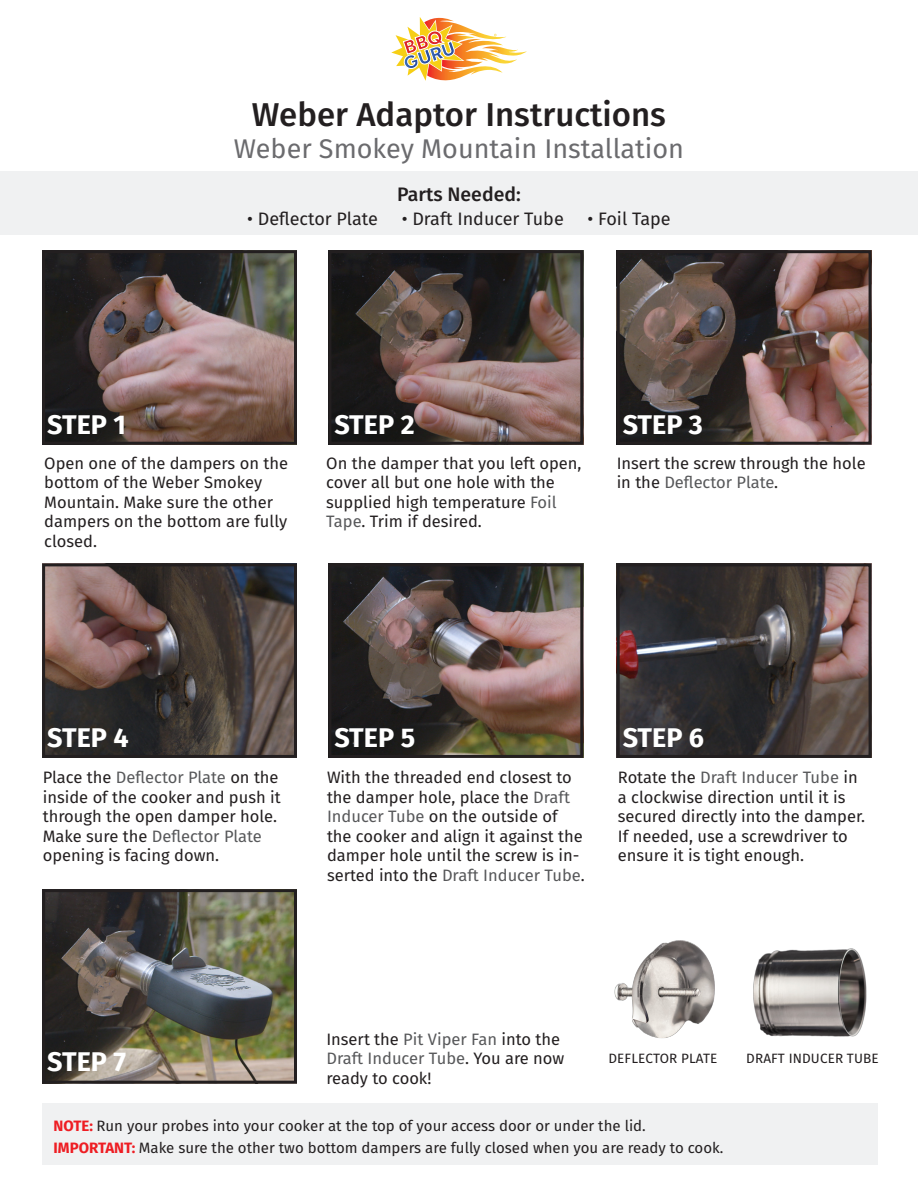
<style>
.page{position:relative;width:918px;height:1188px;background:#fff}
.page>*{position:absolute;margin:0;border:0;box-sizing:border-box;transform-origin:0 0}
.t1{font:500 33px "Fira Sans";color:#231f20}
.t2{font:700 27px "Fira Sans";color:#fff}
.t3{font:27px "Fira Sans";color:#6b6b6e}
.t4{font:500 19.5px "Fira Sans";color:#231f20}
.t5{font:18px "Fira Sans";color:#231f20}
.t6{font:16.5px/19.5px "Fira Sans";color:#231f20}
.t7{font:15px "Fira Sans";color:#231f20}
.t8{font:13.5px "Fira Sans";letter-spacing:.01em;color:#231f20}
.s1{color:#57585a}
.s2{font-weight:700;color:#ee1d23}
</style>
<div class="page">
<div style="left:0;top:171px;width:918px;height:64px;background:#f0f1f2"></div>
<svg style="left:391px;top:17px;width:136px;height:64px"></svg>
<img style="left:46px;top:254px;width:247px;height:187px">
<div style="left:42px;top:250px;width:255px;height:195px;border:3px solid #231f20"></div>
<img style="left:46px;top:567px;width:247px;height:187px">
<div style="left:42px;top:563px;width:255px;height:195px;border:3px solid #231f20"></div>
<img style="left:46px;top:893px;width:247px;height:187px">
<div style="left:42px;top:889px;width:255px;height:195px;border:3px solid #231f20"></div>
<img style="left:332px;top:254px;width:247px;height:187px">
<div style="left:328px;top:250px;width:255px;height:195px;border:3px solid #231f20"></div>
<img style="left:332px;top:567px;width:247px;height:187px">
<div style="left:328px;top:563px;width:255px;height:195px;border:3px solid #231f20"></div>
<img style="left:621px;top:254px;width:247px;height:187px">
<div style="left:617px;top:250px;width:255px;height:195px;border:3px solid #231f20"></div>
<img style="left:621px;top:567px;width:247px;height:187px">
<div style="left:617px;top:563px;width:255px;height:195px;border:3px solid #231f20"></div>
<div style="left:42px;top:1103px;width:836px;height:62px;background:#f0f1f2"></div>
<img style="left:614px;top:940px;width:101px;height:98px">
<img style="left:753px;top:948px;width:114px;height:89px">
<p class="t2" style="left:47px;top:402px;width:80px">STEP 1</p>
<p class="t1" style="left:252px;top:88px;width:416px">Weber Adaptor Instructions</p>
<p class="t3" style="left:234px;top:128px;width:452px">Weber Smokey Mountain Installation</p>
<p class="t4" style="left:397px;top:178px;width:125px">Parts Needed:</p>
<p class="t5" style="left:247px;top:205px;width:132px">• Deflector Plate</p>
<p class="t5" style="left:402px;top:205px;width:164px">• Draft Inducer Tube</p>
<p class="t5" style="left:588px;top:205px;width:85px">• Foil Tape</p>
<p class="t2" style="left:334px;top:402px;width:82px">STEP 2</p>
<p class="t2" style="left:623px;top:402px;width:82px">STEP 3</p>
<p class="t6" style="left:44px;top:453px;width:245px">Open one of the dampers on the bottom of the Weber Smokey<br>Mountain. Make sure the other dampers on the bottom are fully closed.</p>
<p class="t6" style="left:326px;top:453px;width:257px">On the damper that you left open, cover all but one hole with the supplied high temperature <span class="s1">Foil<br>Tape</span>. Trim if desired.</p>
<p class="t6" style="left:617px;top:453px;width:250px">Insert the screw through the hole in the <span class="s1">Deflector Plate</span>.</p>
<p class="t2" style="left:47px;top:714px;width:83px">STEP 4</p>
<p class="t6" style="left:43px;top:767px;width:239px">Place the <span class="s1">Deflector Plate</span> on the inside of the cooker and push it through the open damper hole.<br>Make sure the <span class="s1">Deflector Plate </span>opening is facing down.</p>
<p class="t2" style="left:334px;top:714px;width:82px">STEP 5</p>
<p class="t6" style="left:327px;top:767px;width:259px">With the threaded end closest to the damper hole, place the <span class="s1">Draft<br>Inducer Tube</span> on the outside of the cooker and align it against the damper hole until the screw is in&shy;serted into the <span class="s1">Draft Inducer Tube</span>.</p>
<p class="t2" style="left:623px;top:714px;width:83px">STEP 6</p>
<p class="t6" style="left:618px;top:767px;width:249px">Rotate the <span class="s1">Draft Inducer Tube</span> in a clockwise direction until it is secured directly into the damper.<br>If needed, use a screwdriver to ensure it is tight enough.</p>
<p class="t2" style="left:47px;top:1039px;width:80px">STEP 7</p>
<p class="t6" style="left:326px;top:1029px;width:240px">Insert the <span class="s1">Pit Viper Fan</span> into the<br><span class="s1">Draft Inducer Tube</span>. You are now ready to cook!</p>
<p class="t8" style="left:608px;top:1049px;width:110px">DEFLECTOR PLATE</p>
<p class="t8" style="left:746px;top:1049px;width:134px">DRAFT INDUCER TUBE</p>
<p class="t7" style="left:54px;top:1114px;width:594px"><span class="s2">NOTE:</span> Run your probes into your cooker at the top of your access door or under the lid.</p>
<p class="t7" style="left:54px;top:1136px;width:671px"><span class="s2">IMPORTANT:</span> Make sure the other two bottom dampers are fully closed when you are ready to cook.</p>
</div>
